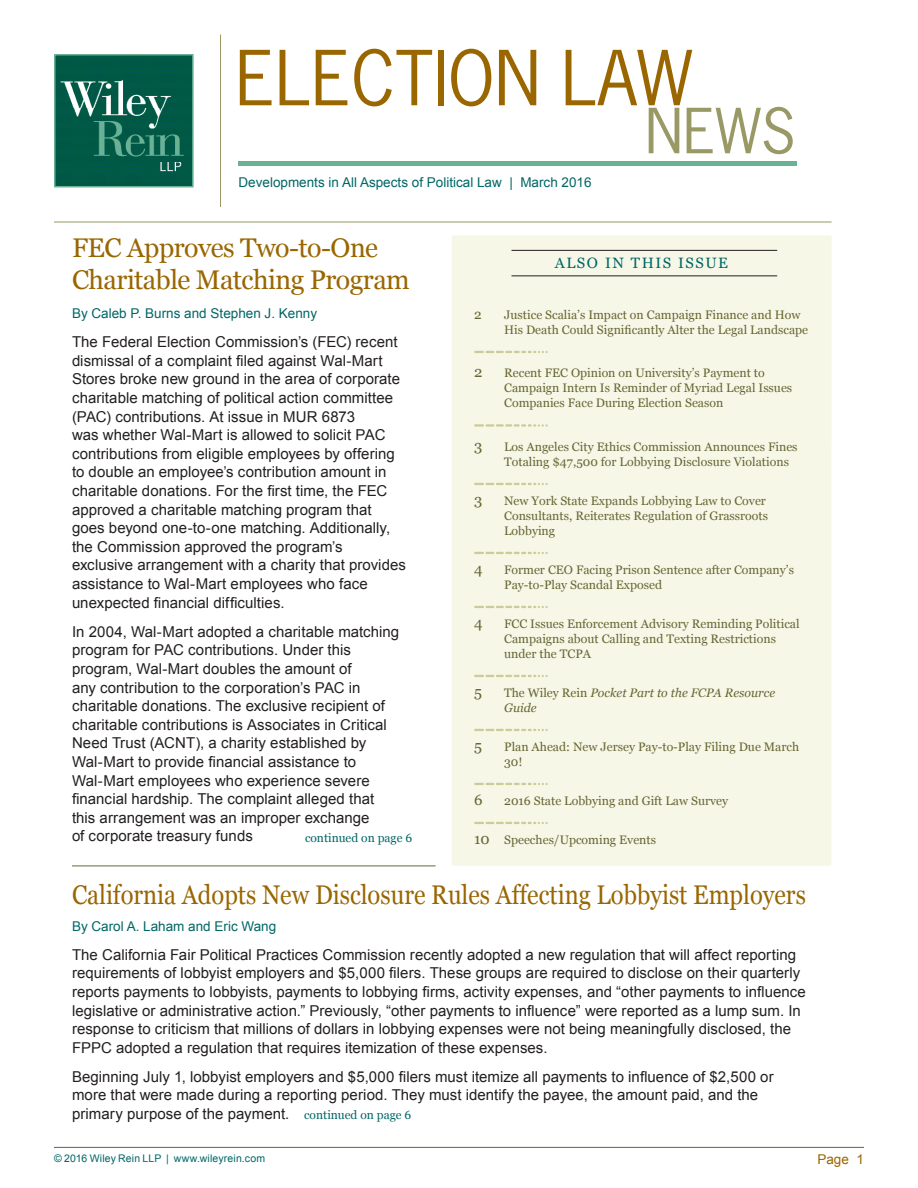
<style>
.page{position:relative;width:918px;height:1188px;background:#fff}
.page>*{position:absolute;margin:0;border:0;box-sizing:border-box;transform-origin:0 0}
.t1{font:84.9px "Dalliance Flourishes";color:#cc9;scale:.95 1}
.t2{font:71.25px "News Gothic Std";color:#960}
.t3{font:58.5px "News Gothic Std";color:#996}
.Headline{font:27px "Georgia";color:#960;scale:.88 1}
.Headline-2{font:27px/32.4px "Georgia";letter-spacing:-.02em;color:#960}
.body_text{font:15px/18.6px "Arial";letter-spacing:.005em;color:#231f20}
.t4{font:15px "Georgia";letter-spacing:.1em;color:#066}
.t5{font:15px "Georgia";color:#663}
.Byline{font:13.5px "Arial";color:#066}
.t6{font:13.5px "Arial";color:#960}
.t7{font:13.5px "Georgia";color:#663}
.t8{font:12.3px/15px "Georgia";color:#663}
.t9{font:italic 12.3px "Georgia";color:#663}
.t10{font:12px "Georgia";color:#066}
.t11{font:10.5px "Arial";letter-spacing:.015em;color:#066}
.s1{font-style:normal}
.s2{font-size:15px}
</style>
<div class="page">
<hr style="left:54px;top:1147px;width:810px;height:1px;background:#663">
<div style="left:238px;top:161px;width:559px;height:5px;background:#69b295"></div>
<hr style="left:220px;top:34px;width:1px;height:173px;background:#996">
<hr style="left:54px;top:222px;width:778px;height:1px;background:#996">
<hr style="left:72px;top:866px;width:364px;height:1px;background:#663">
<div style="left:452px;top:235px;width:380px;height:631px;background:#f7f7e8"></div>
<hr style="left:512px;top:250px;width:265px;height:1px;background:#231f20">
<hr style="left:512px;top:276px;width:265px;height:1px;background:#231f20">
<img style="left:57px;top:57px;width:134px;height:128px">
<div style="left:54px;top:54px;width:140px;height:134px;border:2px solid #69b394"></div>
<p class="t2" style="left:235px;top:33px;width:458px">ELECTION LAW</p>
<p class="t3" style="left:645px;top:94px;width:152px">NEWS</p>
<p class="Byline" style="left:238px;top:174px;width:355px">Developments in All Aspects of Political Law | March 2016</p>
<p class="Headline-2" style="left:72px;top:232px;width:339px">FEC Approves Two-to-One<br>Charitable Matching Program</p>
<p class="t4" style="left:555px;top:254px;width:175px">ALSO IN THIS ISSUE</p>
<p class="Byline" style="left:72px;top:305px;width:247px">By Caleb P. Burns and Stephen J. Kenny</p>
<p class="body_text" style="left:72px;top:333px;width:336px">The Federal Election Commission’s (FEC) recent dismissal of a complaint filed against Wal-Mart Stores broke new ground in the area of corporate charitable matching of political action committee (PAC) contributions. At issue in MUR 6873<br>was whether Wal-Mart is allowed to solicit PAC contributions from eligible employees by offering to double an employee’s contribution amount in charitable donations. For the first time, the FEC approved a charitable matching program that goes beyond one-to-one matching. Additionally, the Commission approved the program’s exclusive arrangement with a charity that provides assistance to Wal-Mart employees who face unexpected financial difficulties.</p>
<p class="body_text" style="left:72px;top:622px;width:329px">In 2004, Wal-Mart adopted a charitable matching program for PAC contributions. Under this program, Wal-Mart doubles the amount of<br>any contribution to the corporation’s PAC in charitable donations. The exclusive recipient of charitable contributions is Associates in Critical Need Trust (ACNT), a charity established by Wal-Mart to provide financial assistance to Wal-Mart employees who experience severe financial hardship. The complaint alleged that this arrangement was an improper exchange<br>of corporate treasury funds</p>
<p class="Headline" style="left:72px;top:878px;width:836px">California Adopts New Disclosure Rules Affecting Lobbyist Employers</p>
<p class="Byline" style="left:72px;top:917px;width:206px">By Carol A. Laham and Eric Wang</p>
<p class="body_text" style="left:72px;top:945px;width:736px">The California Fair Political Practices Commission recently adopted a new regulation that will affect reporting requirements of lobbyist employers and $5,000 filers. These groups are required to disclose on their quarterly reports payments to lobbyists, payments to lobbying firms, activity expenses, and “other payments to influence legislative or administrative action.” Previously, “other payments to influence” were reported as a lump sum. In response to criticism that millions of dollars in lobbying expenses were not being meaningfully disclosed, the FPPC adopted a regulation that requires itemization of these expenses.</p>
<p class="body_text" style="left:72px;top:1067px;width:703px">Beginning July 1, lobbyist employers and $5,000 filers must itemize all payments to influence of $2,500 or more that were made during a reporting period. They must identify the payee, the amount paid, and the primary purpose of the payment.</p>
<p class="t7" style="left:474px;top:306px;width:9px">2</p>
<p class="t8" style="left:504px;top:307px;width:298px">Justice Scalia’s Impact on Campaign Finance and How</p>
<p class="t1" style="left:475px;top:305px;width:77px">6</p>
<p class="t8" style="left:504px;top:322px;width:305px">His Death Could Significantly Alter the Legal Landscape</p>
<p class="t5" style="left:474px;top:363px;width:10px">2</p>
<p class="t8" style="left:504px;top:366px;width:290px">Recent FEC Opinion on University’s Payment to<br>Campaign Intern Is Reminder of Myriad Legal Issues</p>
<p class="t1" style="left:475px;top:379px;width:77px">6</p>
<p class="t8" style="left:504px;top:396px;width:221px">Companies Face During Election Season</p>
<p class="t5" style="left:474px;top:436px;width:10px">3</p>
<p class="t8" style="left:504px;top:439px;width:295px">Los Angeles City Ethics Commission Announces Fines</p>
<p class="t1" style="left:475px;top:437px;width:77px">6</p>
<p class="t8" style="left:504px;top:454px;width:286px">Totaling $47,500 for Lobbying Disclosure Violations</p>
<p class="t5" style="left:474px;top:490px;width:10px">3</p>
<p class="t8" style="left:504px;top:493px;width:265px">New York State Expands Lobbying Law to Cover<br>Consultants, Reiterates Regulation of Grassroots</p>
<p class="t1" style="left:475px;top:506px;width:77px">6</p>
<p class="t8" style="left:504px;top:523px;width:53px">Lobbying</p>
<p class="t5" style="left:474px;top:559px;width:10px">4</p>
<p class="t8" style="left:504px;top:562px;width:291px">Former CEO Facing Prison Sentence after Company’s</p>
<p class="t1" style="left:475px;top:560px;width:77px">6</p>
<p class="t8" style="left:504px;top:577px;width:159px">Pay-to-Play Scandal Exposed</p>
<p class="t5" style="left:474px;top:613px;width:10px">4</p>
<p class="t8" style="left:504px;top:616px;width:297px">FCC Issues Enforcement Advisory Reminding Political<br>Campaigns about Calling and Texting Restrictions</p>
<p class="t1" style="left:475px;top:629px;width:77px">6</p>
<p class="t8" style="left:504px;top:646px;width:88px">under the TCPA</p>
<p class="t5" style="left:474px;top:682px;width:9px">5</p>
<p class="t9" style="left:504px;top:685px;width:273px"><span class="s1">The Wiley Rein</span> Pocket Part to the FCPA Resource</p>
<p class="t1" style="left:475px;top:683px;width:77px">6</p>
<p class="t9" style="left:504px;top:700px;width:34px">Guide</p>
<p class="t5" style="left:474px;top:736px;width:9px">5</p>
<p class="t8" style="left:504px;top:739px;width:297px">Plan Ahead: New Jersey Pay-to-Play Filing Due March</p>
<p class="t1" style="left:475px;top:737px;width:77px">6</p>
<p class="t8" style="left:504px;top:754px;width:20px">30!</p>
<p class="t5" style="left:474px;top:790px;width:10px">6</p>
<p class="t1" style="left:475px;top:776px;width:77px">6</p>
<p class="t8" style="left:504px;top:793px;width:226px">2016 State Lobbying and Gift Law Survey</p>
<p class="t8" style="left:474px;top:832px;width:183px"><span class="s2">10</span> Speeches/Upcoming Events</p>
<p class="t10" style="left:305px;top:831px;width:109px">continued on page 6</p>
<p class="t10" style="left:304px;top:1108px;width:109px">continued on page 6</p>
<p class="t11" style="left:54px;top:1151px;width:213px">© 2016 Wiley Rein LLP | www.wileyrein.com</p>
<p class="t6" style="left:817px;top:1150px;width:48px">Page 1</p>
</div>
